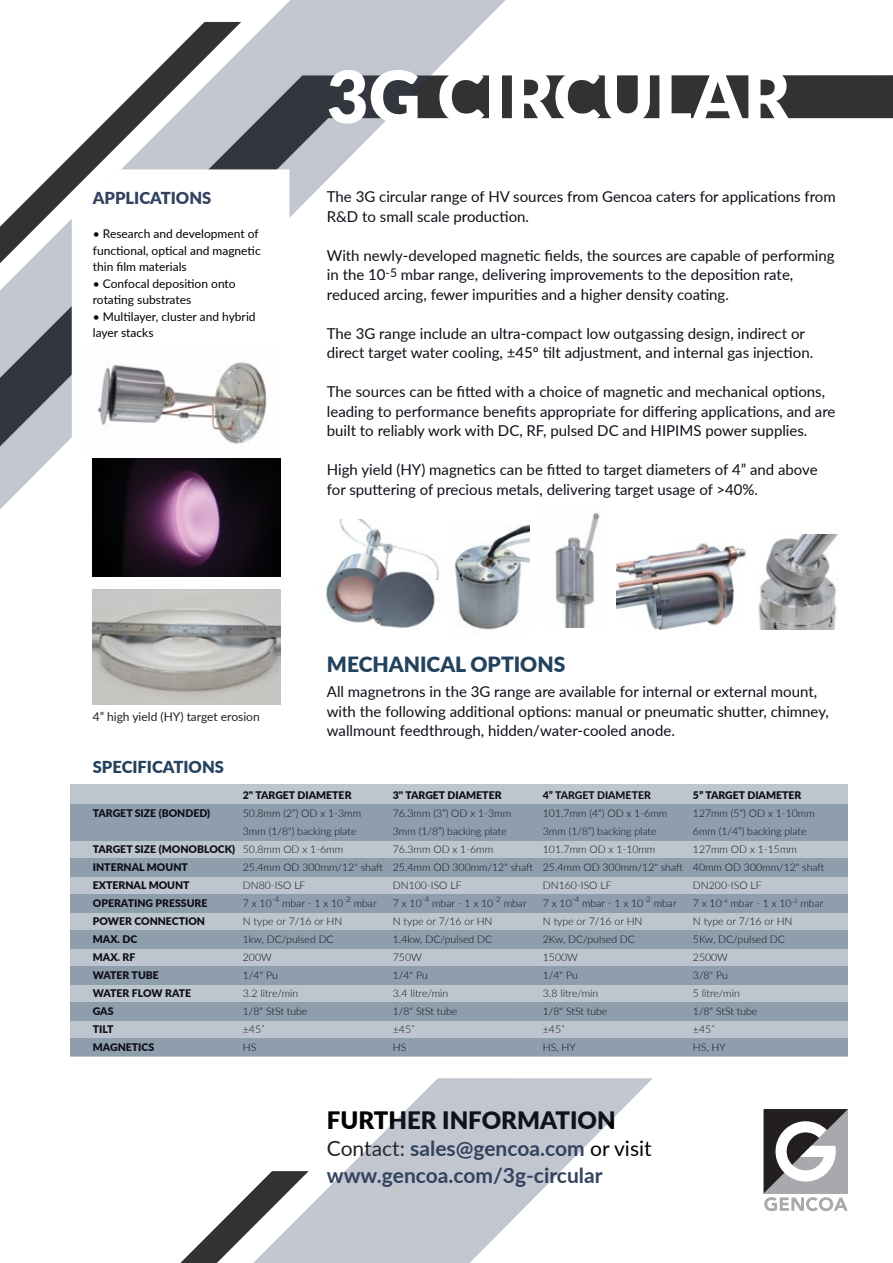
<style>
.page{position:relative;width:893px;height:1263px;background:#fff}
.page>*{position:absolute;margin:0;border:0;box-sizing:border-box;transform-origin:0 0}
.t1{font:900 72px "Lato";color:#fff}
.t2{font:900 24px "Lato";color:#000}
.t3{font:700 21px/27px "Lato";color:#32425f}
.t4{font:900 21px "Lato";color:#23425d}
.t5{font:900 16.5px "Lato";color:#23425d}
.t6{font:900 16.5px "Lato";color:#32425f}
.t7{font:15px/19.5px "Lato";color:#0e0e18}
.t8{font:12px/16.5px "Lato";color:#000}
.t9{font:12px "Lato";color:#231f20}
.t10{font:300 10.5px/18px "Lato";color:#0e0e18}
.t11{font:900 10.5px/18px "Lato";color:#0e0e18}
.t12{font:800 10.5px "Lato";color:#0e0e18}
.s1{font-weight:400;color:#231f20}
.s2{font-weight:400;color:#000}
</style>
<div class="page">
<svg style="left:764px;top:1109px;width:84px;height:102px"></svg>
<div style="left:519px;top:75px;width:374px;height:44px;background:#323232"></div>
<svg style="left:309px;top:1078px;width:344px;height:185px;fill:#c1c6cf"></svg>
<svg style="left:180px;top:1171px;width:129px;height:92px"></svg>
<svg style="left:0;top:0;width:519px;height:705px"></svg>
<div style="left:70px;top:784px;width:777px;height:271px;background:#bdc6ce"></div>
<div style="left:70px;top:1002px;width:777px;height:18px;background:#8f9eac"></div>
<div style="left:70px;top:1038px;width:777px;height:18px;background:#8f9eac"></div>
<div style="left:70px;top:858px;width:777px;height:18px;background:#8f9eac"></div>
<div style="left:70px;top:894px;width:777px;height:18px;background:#8f9eac"></div>
<div style="left:70px;top:930px;width:777px;height:18px;background:#8f9eac"></div>
<div style="left:70px;top:966px;width:777px;height:18px;background:#8f9eac"></div>
<div style="left:70px;top:804px;width:777px;height:36px;background:#8f9eac"></div>
<svg style="left:67px;top:164px;width:228px;height:282px"></svg>
<img style="left:93px;top:589px;width:187px;height:115px">
<img style="left:93px;top:458px;width:187px;height:118px">
<img style="left:87px;top:344px;width:188px;height:112px">
<img style="left:758px;top:534px;width:80px;height:95px">
<img style="left:616px;top:543px;width:130px;height:87px">
<img style="left:555px;top:512px;width:45px;height:116px">
<img style="left:448px;top:524px;width:81px;height:111px">
<img style="left:320px;top:520px;width:122px;height:109px">
<p class="t6" style="left:93px;top:185px;width:120px">APPLICATIONS</p>
<p class="t8" style="left:93px;top:225px;width:169px">• Research and development of functional, optical and magnetic thin film materials</p>
<p class="t8" style="left:93px;top:274px;width:144px">• Confocal deposition onto rotating substrates</p>
<p class="t8" style="left:93px;top:307px;width:164px">• Multilayer, cluster and hybrid layer stacks</p>
<p class="t9" style="left:93px;top:708px;width:168px">4” high yield (HY) target erosion</p>
<p class="t5" style="left:93px;top:754px;width:133px">SPECIFICATIONS</p>
<h1 class="t1" style="left:327px;top:43px;width:465px">3G CIRCULAR</h1>
<p class="t7" style="left:327px;top:186px;width:510px">The 3G circular range of HV sources from Gencoa caters for applications from<br>R&amp;D to small scale production.</p>
<p class="t7" style="left:327px;top:245px;width:509px">With newly-developed magnetic fields, the sources are capable of performing in the 10<sup>-5</sup> mbar range, delivering improvements to the deposition rate, reduced arcing, fewer impurities and a higher density coating.</p>
<p class="t7" style="left:327px;top:323px;width:488px">The 3G range include an ultra-compact low outgassing design, indirect or direct target water cooling, ±45º tilt adjustment, and internal gas injection.</p>
<p class="t7" style="left:327px;top:381px;width:510px">The sources can be fitted with a choice of magnetic and mechanical options, leading to performance benefits appropriate for differing applications, and are built to reliably work with DC, RF, pulsed DC and HIPIMS power supplies.</p>
<p class="t7" style="left:327px;top:459px;width:492px">High yield (HY) magnetics can be fitted to target diameters of 4” and above for sputtering of precious metals, delivering target usage of &gt;40%.</p>
<h3 class="t4" style="left:327px;top:648px;width:240px">MECHANICAL OPTIONS</h3>
<p class="t7" style="left:327px;top:682px;width:504px">All magnetrons in the 3G range are available for internal or external mount, with the following additional options: manual or pneumatic shutter, chimney, wallmount feedthrough, hidden/water-cooled anode.</p>
<p class="t11" style="left:93px;top:804px;width:119px">TARGET SIZE (BONDED)</p>
<p class="t11" style="left:93px;top:840px;width:144px">TARGET SIZE (MONOBLOCK)<br>INTERNAL MOUNT<br>EXTERNAL MOUNT<br>OPERATING PRESSURE<br>POWER CONNECTION<br>MAX. DC<br>MAX. RF<br>WATER TUBE<br>WATER FLOW RATE<br>GAS<br>TILT<br>MAGNETICS</p>
<p class="t11" style="left:243px;top:786px;width:110px">2" TARGET DIAMETER</p>
<p class="t10" style="left:243px;top:804px;width:142px">50.8mm (2”) OD x 1-3mm<br>3mm (1/8") backing plate<br>50.8mm OD x 1-6mm<br>25.4mm OD 300mm/12" shaft<br>DN80-ISO LF<br>7 x 10<sup>-4</sup> mbar - 1 x 10<sup>-2</sup> mbar<br>N type or 7/16 or HN<br>1kw, DC/pulsed DC<br>200W<br>1/4" Pu<br>3.2 litre/min<br>1/8" StSt tube<br>±45˚<br>HS</p>
<p class="t11" style="left:393px;top:785px;width:110px">3" TARGET DIAMETER</p>
<p class="t10" style="left:393px;top:804px;width:142px">76.3mm (3”) OD x 1-3mm<br>3mm (1/8”) backing plate<br>76.3mm OD x 1-6mm<br>25.4mm OD 300mm/12" shaft<br>DN100-ISO LF<br>7 x 10<sup>-4</sup> mbar - 1 x 10<sup>-2</sup> mbar<br>N type or 7/16 or HN<br>1.4kw, DC/pulsed DC<br>750W<br>1/4" Pu<br>3.4 litre/min<br>1/8" StSt tube<br>±45˚<br>HS</p>
<p class="t12" style="left:543px;top:787px;width:109px">4” TARGET DIAMETER</p>
<p class="t10" style="left:543px;top:804px;width:142px">101.7mm (4“) OD x 1-6mm<br>3mm (1/8”) backing plate<br>101.7mm OD x 1-10mm<br>25.4mm OD 300mm/12" shaft<br>DN160-ISO LF<br>7 x 10<sup>-4</sup> mbar - 1 x 10<sup>-2</sup> mbar<br>N type or 7/16 or HN<br>2Kw, DC/pulsed DC<br>1500W<br>1/4" Pu<br>3.8 litre/min<br>1/8" StSt tube<br>±45˚<br>HS, HY</p>
<p class="t11" style="left:693px;top:785px;width:110px">5” TARGET DIAMETER</p>
<p class="t10" style="left:693px;top:804px;width:133px">127mm (5“) OD x 1-10mm<br>6mm (1/4”) backing plate<br>127mm OD x 1-15mm<br>40mm OD 300mm/12" shaft<br>DN200-ISO LF<br>7 x 10<sup>-4</sup> mbar - 1 x 10<sup>-2</sup> mbar<br>N type or 7/16 or HN<br>5Kw, DC/pulsed DC<br>2500W<br>3/8" Pu<br>5 litre/min<br>1/8" StSt tube<br>±45˚<br>HS, HY</p>
<h2 class="t2" style="left:327px;top:1102px;width:290px">FURTHER INFORMATION</h2>
<h3 class="t3" style="left:327px;top:1134px;width:326px"><span class="s1">Contact:</span> sales@gencoa.com <span class="s2">or visit </span>www.gencoa.com/3g-circular</h3>
</div>
